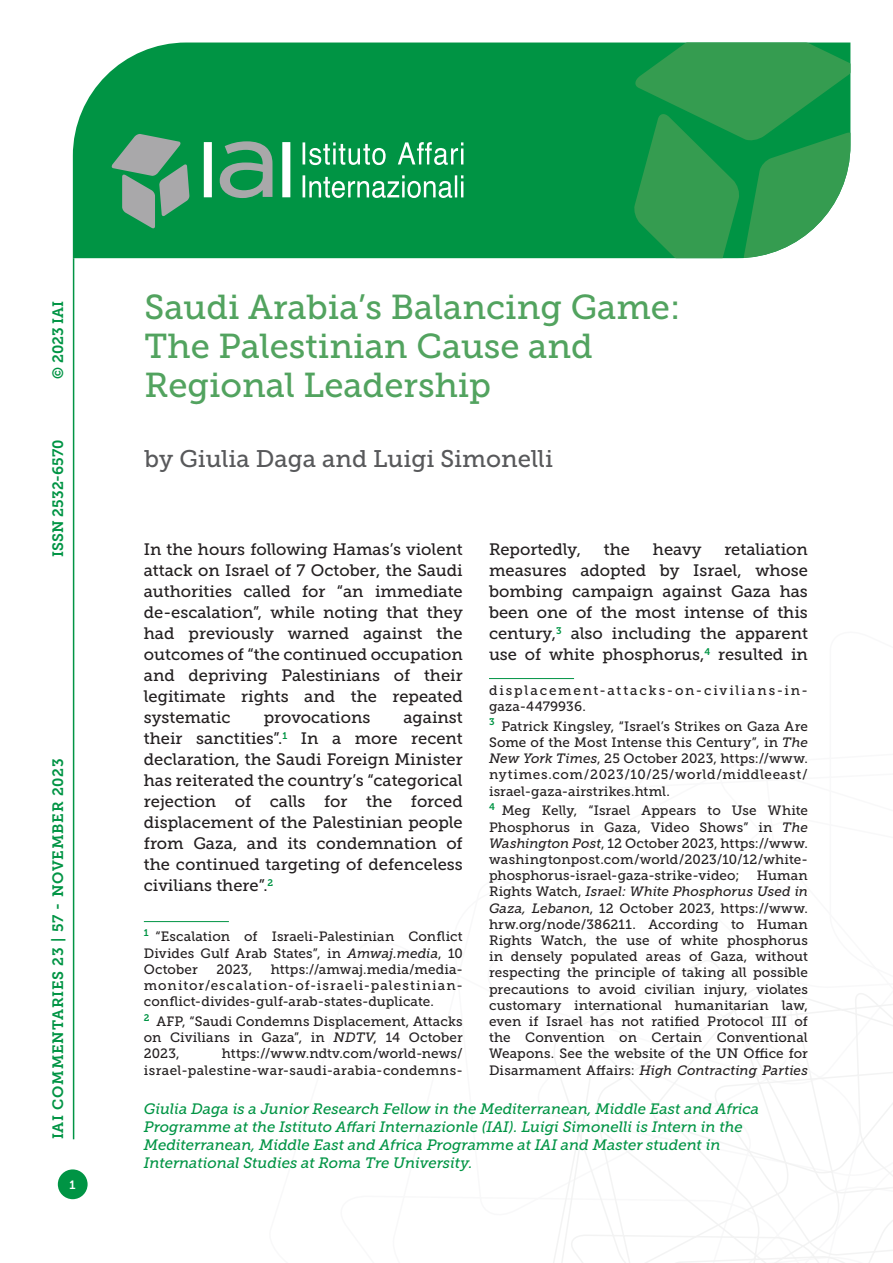
<style>
.page{position:relative;width:893px;height:1263px;background:#fff}
.page>*{position:absolute;margin:0;border:0;box-sizing:border-box;transform-origin:0 0}
.Titolo_Copertina{font:34.5px "Museo Slab 500";color:#52a35f}
.Autori_copertina{font:24px "Museo Slab 500";color:#58595b}
.Testo{font:16.5px/21px "Museo Slab 500";color:#231f20;text-align:justify}
.t1{font:italic 15px/18px "Museo Slab 500";color:#009444}
.t2{font:15px "Museo Slab 700";letter-spacing:.05em;color:#009444}
.t3{font:15px "Museo Slab 700";color:#009444}
.Nota{font:13.5px/16.2px "Museo Slab 500";letter-spacing:.015em;color:#231f20;text-align:justify}
.Nota-2{font:13.5px/16.2px "Museo Slab 500";letter-spacing:.13em;color:#231f20}
.t4{font:12px "Museo Slab 700";color:#fff}
.s1{font-style:italic}
</style>
<div class="page">
<svg style="left:553px;top:960px;width:340px;height:303px"></svg>
<hr style="left:73px;top:258px;width:1px;height:881px;background:#009444">
<div style="left:73px;top:43px;width:560px;height:215px;background:#009444"></div>
<svg style="left:633px;top:43px;width:217px;height:215px;background:#329f56"></svg>
<svg style="left:303px;top:142px;width:160px;height:56px;background:#3fae72"></svg>
<svg style="left:111px;top:134px;width:79px;height:95px;background:#5a9e7a"></svg>
<svg style="left:204px;top:141px;width:86px;height:57px"></svg>
<div style="left:58px;top:1169px;width:30px;height:30px;background:#009444;border-radius:50%"></div>
<hr style="left:144px;top:921px;width:85px;height:1px;background:#009444">
<hr style="left:489px;top:678px;width:85px;height:1px;background:#009444">
<p class="t2" style="left:50px;top:379px;width:80px;rotate:-90deg">© 2023 IAI</p>
<p class="t3" style="left:50px;top:557px;width:119px;rotate:-90deg">ISSN 2532-6570</p>
<p class="t2" style="left:50px;top:1139px;width:382px;rotate:-90deg">IAI COMMENTARIES 23 | 57 - NOVEMBER 2023</p>
<p class="t4" style="left:70px;top:1178px;width:8px">1</p>
<p class="Titolo_Copertina" style="left:145px;top:288px;width:537px">Saudi Arabia’s Balancing Game:</p>
<p class="Titolo_Copertina" style="left:145px;top:327px;width:450px">The Palestinian Cause and</p>
<p class="Titolo_Copertina" style="left:145px;top:366px;width:348px">Regional Leadership</p>
<p class="Autori_copertina" style="left:145px;top:446px;width:410px">by Giulia Daga and Luigi Simonelli</p>
<p class="Testo" style="left:144px;top:539px;width:320px">In the hours following Hamas’s violent attack on Israel of 7 October, the Saudi authorities called for “an immediate de-escalation”, while noting that they had previously warned against the outcomes of “the continued occupation and depriving Palestinians of their legitimate rights and the repeated systematic</p>
<p class="Testo" style="left:144px;top:707px;width:320px;text-indent:259px">against their sanctities”.<sup>1</sup> In a more recent declaration, the Saudi Foreign Minister has reiterated the country’s “categorical rejection of calls for the forced displacement of the Palestinian people from Gaza, and its condemnation of the continued targeting of defenceless civilians there”.<sup>2</sup></p>
<p class="Nota" style="left:144px;top:929px;width:320px"><sup>1</sup> “Escalation of Israeli-Palestinian Conflict Divides Gulf Arab States”, in <span class="s1">Amwaj.media</span>, 10<br>October</p>
<p class="Testo" style="left:264px;top:707px;width:108px">provocations</p>
<p class="Nota" style="left:144px;top:961px;width:320px;text-indent:127px">https://amwaj.media/media&shy;monitor/escalation-of-israeli-palestinian&shy;conflict-divides-gulf-arab-states-duplicate.</p>
<p class="Nota" style="left:144px;top:1013px;width:320px"><sup>2</sup> AFP, “Saudi Condemns Displacement, Attacks on Civilians in Gaza”, in <span class="s1">NDTV</span>, 14 October 2023,</p>
<p class="Nota" style="left:216px;top:961px;width:37px">2023,</p>
<p class="Nota" style="left:144px;top:1046px;width:320px;text-align:right">https://www.ndtv.com/world-news/ israel-palestine-war-saudi-arabia-condemns-</p>
<p class="Testo" style="left:489px;top:539px;width:320px;text-indent:235px">retaliation measures adopted by Israel, whose bombing campaign against Gaza has been one of the most intense of this century,<sup>3</sup> also including the apparent use of white phosphorus,<sup>4</sup> resulted in</p>
<p class="Nota-2" style="left:489px;top:682px;width:320px">displacement-attacks-on-civilians-in&shy;gaza-4479936.</p>
<p class="Nota" style="left:489px;top:718px;width:320px"><sup>3</sup> Patrick Kingsley, “Israel’s Strikes on Gaza Are Some of the Most Intense this Century”, in <span class="s1">The New York Times</span>, 25 October 2023, https://www. nytimes.com/2023/10/25/world/middleeast/ israel-gaza-airstrikes.html.</p>
<p class="Nota" style="left:489px;top:803px;width:320px"><sup>4</sup> Meg Kelly, “Israel Appears to Use White Phosphorus in Gaza, Video Shows” in <span class="s1">The Washington Post</span>, 12 October 2023, https://www. washingtonpost.com/world/2023/10/12/white&shy;phosphorus-israel-gaza-strike-video;</p>
<p class="Testo" style="left:489px;top:539px;width:94px">Reportedly,</p>
<p class="Testo" style="left:604px;top:539px;width:28px">the</p>
<p class="Testo" style="left:653px;top:539px;width:50px">heavy</p>
<p class="Nota" style="left:489px;top:867px;width:320px;text-indent:268px">Human Rights Watch, <span class="s1">Israel: White Phosphorus Used in Gaza, Lebanon</span>, 12 October 2023, https://www. hrw.org/node/386211. According to Human Rights Watch, the use of white phosphorus in densely populated areas of Gaza, without respecting the principle of taking all possible precautions to avoid civilian injury, violates customary international humanitarian law, even if Israel has not ratified Protocol III of the Convention on Certain Conventional Weapons. See the website of the UN Office for Disarmament Affairs: <span class="s1">High Contracting Parties</span></p>
<p class="t1" style="left:144px;top:1100px;width:617px">Giulia Daga is a Junior Research Fellow in the Mediterranean, Middle East and Africa Programme at the Istituto Affari Internazionle (IAI). Luigi Simonelli is Intern in the Mediterranean, Middle East and Africa Programme at IAI and Master student in International Studies at Roma Tre University.</p>
</div>
